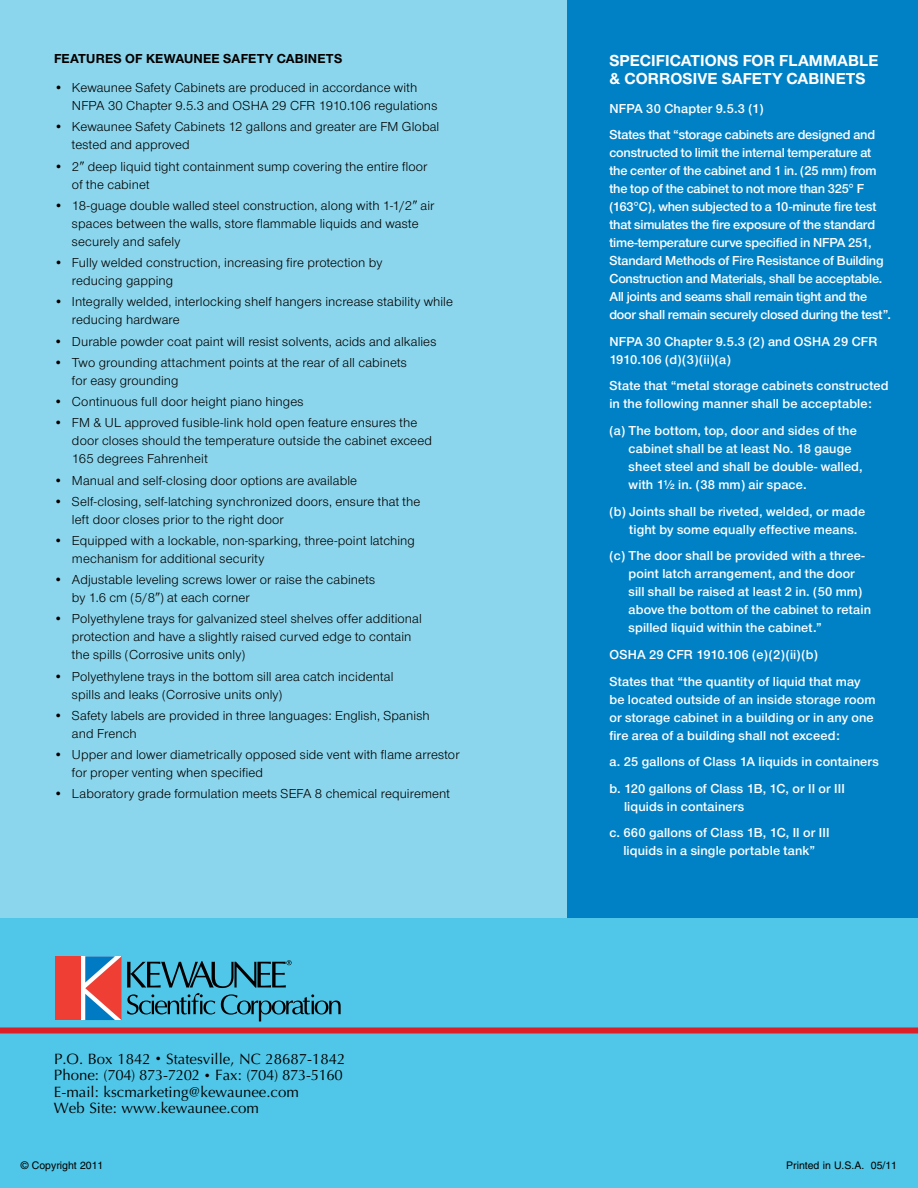
<style>
.page{position:relative;width:918px;height:1188px;background:#fff}
.page>*{position:absolute;margin:0;border:0;box-sizing:border-box;transform-origin:0 0}
.t1{font:700 16.5px "Nimbus Sans Novus T";letter-spacing:.005em;color:#fff}
.t2{font:15px/16.5px "Optima";color:#000}
.t3{font:13.5px/18px "Nimbus Sans Novus T";letter-spacing:.01em;color:#000}
.t4{font:600 13.5px/18px "Nimbus Sans Novus T";letter-spacing:.005em;color:#fff}
.t5{font:600 13.5px/18px "Nimbus Sans Novus T";letter-spacing:-.015em;color:#fff}
.t6{font:700 13.5px "Nimbus Sans Novus T";letter-spacing:.015em;color:#000}
.t7{font:10.5px "Helvetica";color:#000}
.s1{font-family:"Universal Greekwith Math Pi"}
.s2{font-size:10.5px}
</style>
<div class="page">
<div style="left:0;top:0;width:918px;height:918px;background:#8cd6ed"></div>
<div style="left:567px;top:0;width:351px;height:918px;background:#0081c6"></div>
<div style="left:0;top:918px;width:918px;height:270px;background:#50c7e8"></div>
<div style="left:0;top:1028px;width:918px;height:6px;background:#da2128"></div>
<svg style="left:127px;top:960px;width:214px;height:62px"></svg>
<div style="left:56px;top:956px;width:65px;height:64px;background:#fff"></div>
<div style="left:56px;top:956px;width:25px;height:64px;background:#ef3e33"></div>
<svg style="left:85px;top:956px;width:36px;height:64px;background:#a07386"></svg>
<p class="t6" style="left:54px;top:51px;width:290px">FEATURES OF KEWAUNEE SAFETY CABINETS</p>
<p class="t3" style="left:72px;top:79px;width:367px;text-indent:-18px">• Kewaunee Safety Cabinets are produced in accordance with<br>NFPA 30 Chapter 9.5.3 and OSHA 29 CFR 1910.106 regulations</p>
<p class="t3" style="left:72px;top:118px;width:369px;text-indent:-18px">• Kewaunee Safety Cabinets 12 gallons and greater are FM Global tested and approved</p>
<p class="t3" style="left:72px;top:157px;width:357px;text-indent:-18px">• 2<span class="s1">0</span> deep liquid tight containment sump covering the entire floor of the cabinet</p>
<p class="t3" style="left:72px;top:196px;width:364px;text-indent:-18px">• 18-guage double walled steel construction, along with 1-1/2<span class="s1">0</span> air spaces between the walls, store flammable liquids and waste securely and safely</p>
<p class="t3" style="left:72px;top:253px;width:312px;text-indent:-18px">• Fully welded construction, increasing fire protection by reducing gapping</p>
<p class="t3" style="left:72px;top:293px;width:383px;text-indent:-18px">• Integrally welded, interlocking shelf hangers increase stability while reducing hardware</p>
<p class="t3" style="left:54px;top:332px;width:384px">• Durable powder coat paint will resist solvents, acids and alkalies</p>
<p class="t3" style="left:72px;top:353px;width:336px;text-indent:-18px">• Two grounding attachment points at the rear of all cabinets for easy grounding</p>
<p class="t3" style="left:54px;top:392px;width:251px">• Continuous full door height piano hinges</p>
<p class="t3" style="left:72px;top:414px;width:361px;text-indent:-18px">• FM &amp; UL approved fusible-link hold open feature ensures the door closes should the temperature outside the cabinet exceed<br>165 degrees Fahrenheit</p>
<p class="t3" style="left:54px;top:471px;width:305px">• Manual and self-closing door options are available</p>
<p class="t3" style="left:72px;top:492px;width:350px;text-indent:-18px">• Self-closing, self-latching synchronized doors, ensure that the left door closes prior to the right door</p>
<p class="t3" style="left:72px;top:531px;width:345px;text-indent:-18px">• Equipped with a lockable, non-sparking, three-point latching mechanism for additional security</p>
<p class="t3" style="left:72px;top:571px;width:305px;text-indent:-18px">• Adjustable leveling screws lower or raise the cabinets by 1.6 cm (5/8<span class="s1">0</span>) at each corner</p>
<p class="t3" style="left:72px;top:610px;width:351px;text-indent:-18px">• Polyethylene trays for galvanized steel shelves offer additional protection and have a slightly raised curved edge to contain the spills (Corrosive units only)</p>
<p class="t3" style="left:72px;top:667px;width:323px;text-indent:-18px">• Polyethylene trays in the bottom sill area catch incidental spills and leaks (Corrosive units only)</p>
<p class="t3" style="left:72px;top:706px;width:359px;text-indent:-18px">• Safety labels are provided in three languages: English, Spanish and French</p>
<p class="t3" style="left:72px;top:745px;width:389px;text-indent:-18px">• Upper and lower diametrically opposed side vent with flame arrestor for proper venting when specified</p>
<p class="t3" style="left:54px;top:785px;width:398px">• Laboratory grade formulation meets SEFA 8 chemical requirement</p>
<p class="t2" style="left:54px;top:1051px;width:293px">P.O. Box 1842 <span class="s2">•</span> Statesville, NC 28687-1842<br>Phone: (704) 873-7202 <span class="s2">•</span> Fax: (704) 873-5160<br>E-mail: kscmarketing@kewaunee.com<br>Web Site: www.kewaunee.com</p>
<p class="t1" style="left:609px;top:51px;width:31px">SPECIFICATIONS</p>
<p class="t1" style="left:743px;top:51px;width:12px">FOR</p>
<p class="t1" style="left:779px;top:51px;width:99px">FLAMMABLE</p>
<p class="t1" style="left:609px;top:69px;width:38px">&amp; CORROSI</p>
<p class="t1" style="left:697px;top:69px;width:46px">VE SAFETY</p>
<p class="t1" style="left:786px;top:69px;width:22px">CABINETS</p>
<p class="t5" style="left:609px;top:95px;width:267px;line-height:26.7px">NFPA 30 Chapter 9.5.3 (1)<br>States that “storage cabinets are designed and</p>
<p class="t5" style="left:609px;top:143px;width:283px">constructed to limit the internal temperature at the center of the cabinet and 1 in. (25 mm) from the top of the cabinet to not more than 325° F (163°C), when subjected to a 10-minute fire test that simulates the fire exposure of the standard time-temperature curve specified in NFPA 251, Standard Methods of Fire Resistance of Building Construction and Materials, shall be acceptable.<br>All joints and seams shall remain tight and the door shall remain securely closed during the test”.</p>
<p class="t4" style="left:609px;top:332px;width:270px">NFPA 30 Chapter 9.5.3 (2) and OSHA 29 CFR<br>1910.106 (d)(3)(ii)(a)</p>
<p class="t4" style="left:609px;top:377px;width:281px">State that “metal storage cabinets constructed in the following manner shall be acceptable:</p>
<p class="t4" style="left:629px;top:421px;width:236px;text-indent:-19px">(a) The bottom, top, door and sides of the cabinet shall be at least No. 18 gauge sheet steel and shall be double- walled, with 1½ in. (38 mm) air space.</p>
<p class="t4" style="left:629px;top:502px;width:238px;text-indent:-20px">(b) Joints shall be riveted, welded, or made tight by some equally effective means.</p>
<p class="t4" style="left:628px;top:547px;width:244px;text-indent:-19px">(c) The door shall be provided with a three&shy;point latch arrangement, and the door sill shall be raised at least 2 in. (50 mm) above the bottom of the cabinet to retain spilled liquid within the cabinet.”</p>
<p class="t4" style="left:609px;top:641px;width:253px;line-height:26.7px">OSHA 29 CFR 1910.106 (e)(2)(ii)(b)<br>States that “the quantity of liquid that may</p>
<p class="t4" style="left:609px;top:690px;width:268px">be located outside of an inside storage room or storage cabinet in a building or in any one fire area of a building shall not exceed:</p>
<p class="t4" style="left:609px;top:748px;width:271px;line-height:26.7px">a. 25 gallons of Class 1A liquids in containers b. 120 gallons of Class 1B, 1C, or II or III</p>
<p class="t4" style="left:609px;top:793px;width:222px;line-height:26.7px;text-indent:15px">liquids in containers<br>c. 660 gallons of Class 1B, 1C, II or III</p>
<p class="t4" style="left:623px;top:842px;width:193px">liquids in a single portable tank”</p>
<p class="t7" style="left:21px;top:1159px;width:84px">© Copyright 2011</p>
<p class="t7" style="left:786px;top:1159px;width:112px">Printed in U.S.A. 05/11</p>
</div>
